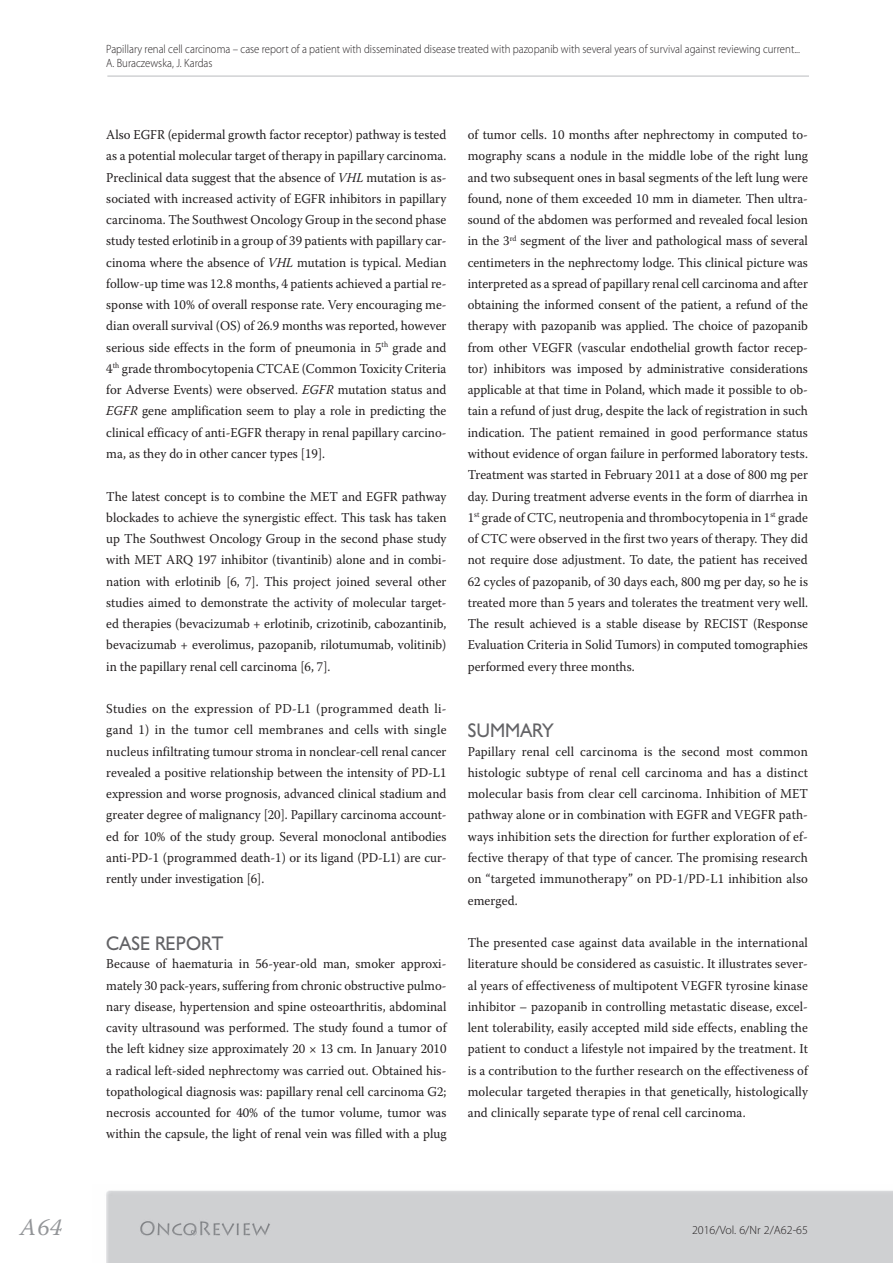
<style>
.page{position:relative;width:893px;height:1263px;background:#fff}
.page>*{position:absolute;margin:0;border:0;box-sizing:border-box;transform-origin:0 0}
.t1{font:italic 24px "Warnock Pro";color:#939598}
.t2{font:18px "Humanst 521 PL";color:#636366;scale:.95 1}
.t3{font:13.5px/21.3px "Warnock Pro";color:#231f20;text-align:justify;scale:.95 1}
.t4{font:300 12px/13.5px "Myriad Pro";color:#231f20;scale:.9 1}
.t5{font:300 12px "Myriad Pro";color:#231f20}
.s1{font-style:italic}
</style>
<div class="page">
<div style="left:106px;top:1190px;width:786px;height:73px;background:#cfd0d2"></div>
<hr style="left:107px;top:75px;width:702px;height:2px;background:#d1d2d4">
<h1 class="t1" style="left:20px;top:1212px;width:43px">A64</h1>
<p class="t4" style="left:106px;top:42px;width:772px">Papillary renal cell carcinoma – case report of a patient with disseminated disease treated with pazopanib with several years of survival against reviewing current...<br>A. Buraczewska, J. Kardas</p>
<p class="t3" style="left:106px;top:124px;width:360px">Also EGFR (epidermal growth factor receptor) pathway is tested as a potential molecular target of therapy in papillary carcinoma.<br>Preclinical data suggest that the absence of <span class="s1">VHL</span> mutation is as&shy;sociated with increased activity of EGFR inhibitors in papillary carcinoma. The Southwest Oncology Group in the second phase study tested erlotinib in a group of 39 patients with papillary car&shy;cinoma where the absence of <span class="s1">VHL</span> mutation is typical. Median follow-up time was 12.8 months, 4 patients achieved a partial re&shy;sponse with 10% of overall response rate. Very encouraging me&shy;dian overall survival (OS) of 26.9 months was reported, however serious side effects in the form of pneumonia in 5<sup>th</sup> grade and 4<sup>th</sup> grade thrombocytopenia CTCAE (Common Toxicity Criteria for Adverse Events) were observed. <span class="s1">EGFR</span> mutation status and <span class="s1">EGFR</span> gene amplification seem to play a role in predicting the clinical efficacy of anti-EGFR therapy in renal papillary carcino&shy;ma, as they do in other cancer types [19].</p>
<p class="t3" style="left:106px;top:485px;width:360px">The latest concept is to combine the MET and EGFR pathway blockades to achieve the synergistic effect. This task has taken up The Southwest Oncology Group in the second phase study with MET ARQ 197 inhibitor (tivantinib) alone and in combi&shy;nation with erlotinib [6, 7]. This project joined several other studies aimed to demonstrate the activity of molecular target&shy;ed therapies (bevacizumab + erlotinib, crizotinib, cabozantinib, bevacizumab + everolimus, pazopanib, rilotumumab, volitinib) in the papillary renal cell carcinoma [6, 7].</p>
<p class="t3" style="left:106px;top:698px;width:360px">Studies on the expression of PD-L1 (programmed death li&shy;gand 1) in the tumor cell membranes and cells with single nucleus infiltrating tumour stroma in nonclear-cell renal cancer revealed a positive relationship between the intensity of PD-L1 expression and worse prognosis, advanced clinical stadium and greater degree of malignancy [20]. Papillary carcinoma account&shy;ed for 10% of the study group. Several monoclonal antibodies anti-PD-1 (programmed death-1) or its ligand (PD-L1) are cur&shy;rently under investigation [6].</p>
<h2 class="t2" style="left:106px;top:931px;width:125px">CASE REPORT</h2>
<p class="t3" style="left:106px;top:953px;width:360px">Because of haematuria in 56-year-old man, smoker approxi&shy;mately 30 pack-years, suffering from chronic obstructive pulmo&shy;nary disease, hypertension and spine osteoarthritis, abdominal cavity ultrasound was performed. The study found a tumor of the left kidney size approximately 20 × 13 cm. In January 2010 a radical left-sided nephrectomy was carried out. Obtained his&shy;topathological diagnosis was: papillary renal cell carcinoma G2; necrosis accounted for 40% of the tumor volume, tumor was within the capsule, the light of renal vein was filled with a plug</p>
<p class="t3" style="left:468px;top:124px;width:360px">of tumor cells. 10 months after nephrectomy in computed to&shy;mography scans a nodule in the middle lobe of the right lung and two subsequent ones in basal segments of the left lung were found, none of them exceeded 10 mm in diameter. Then ultra&shy;sound of the abdomen was performed and revealed focal lesion in the 3<sup>rd</sup> segment of the liver and pathological mass of several centimeters in the nephrectomy lodge. This clinical picture was interpreted as a spread of papillary renal cell carcinoma and after obtaining the informed consent of the patient, a refund of the therapy with pazopanib was applied. The choice of pazopanib from other VEGFR (vascular endothelial growth factor recep&shy;tor) inhibitors was imposed by administrative considerations applicable at that time in Poland, which made it possible to ob&shy;tain a refund of just drug, despite the lack of registration in such indication. The patient remained in good performance status without evidence of organ failure in performed laboratory tests.<br>Treatment was started in February 2011 at a dose of 800 mg per day. During treatment adverse events in the form of diarrhea in 1<sup>st</sup> grade of CTC, neutropenia and thrombocytopenia in 1<sup>st</sup> grade of CTC were observed in the first two years of therapy. They did not require dose adjustment. To date, the patient has received 62 cycles of pazopanib, of 30 days each, 800 mg per day, so he is treated more than 5 years and tolerates the treatment very well.<br>The result achieved is a stable disease by RECIST (Response Evaluation Criteria in Solid Tumors) in computed tomographies performed every three months.</p>
<h2 class="t2" style="left:468px;top:718px;width:92px">SUMMARY</h2>
<p class="t3" style="left:468px;top:740px;width:360px">Papillary renal cell carcinoma is the second most common histologic subtype of renal cell carcinoma and has a distinct molecular basis from clear cell carcinoma. Inhibition of MET pathway alone or in combination with EGFR and VEGFR path&shy;ways inhibition sets the direction for further exploration of ef&shy;fective therapy of that type of cancer. The promising research on “targeted immunotherapy” on PD-1/PD-L1 inhibition also emerged.</p>
<p class="t3" style="left:468px;top:932px;width:360px">The presented case against data available in the international literature should be considered as casuistic. It illustrates sever&shy;al years of effectiveness of multipotent VEGFR tyrosine kinase inhibitor – pazopanib in controlling metastatic disease, excel&shy;lent tolerability, easily accepted mild side effects, enabling the patient to conduct a lifestyle not impaired by the treatment. It is a contribution to the further research on the effectiveness of molecular targeted therapies in that genetically, histologically and clinically separate type of renal cell carcinoma.</p>
<p class="t5" style="left:692px;top:1223px;width:117px">2016/Vol. 6/Nr 2/A62-65</p>
</div>
